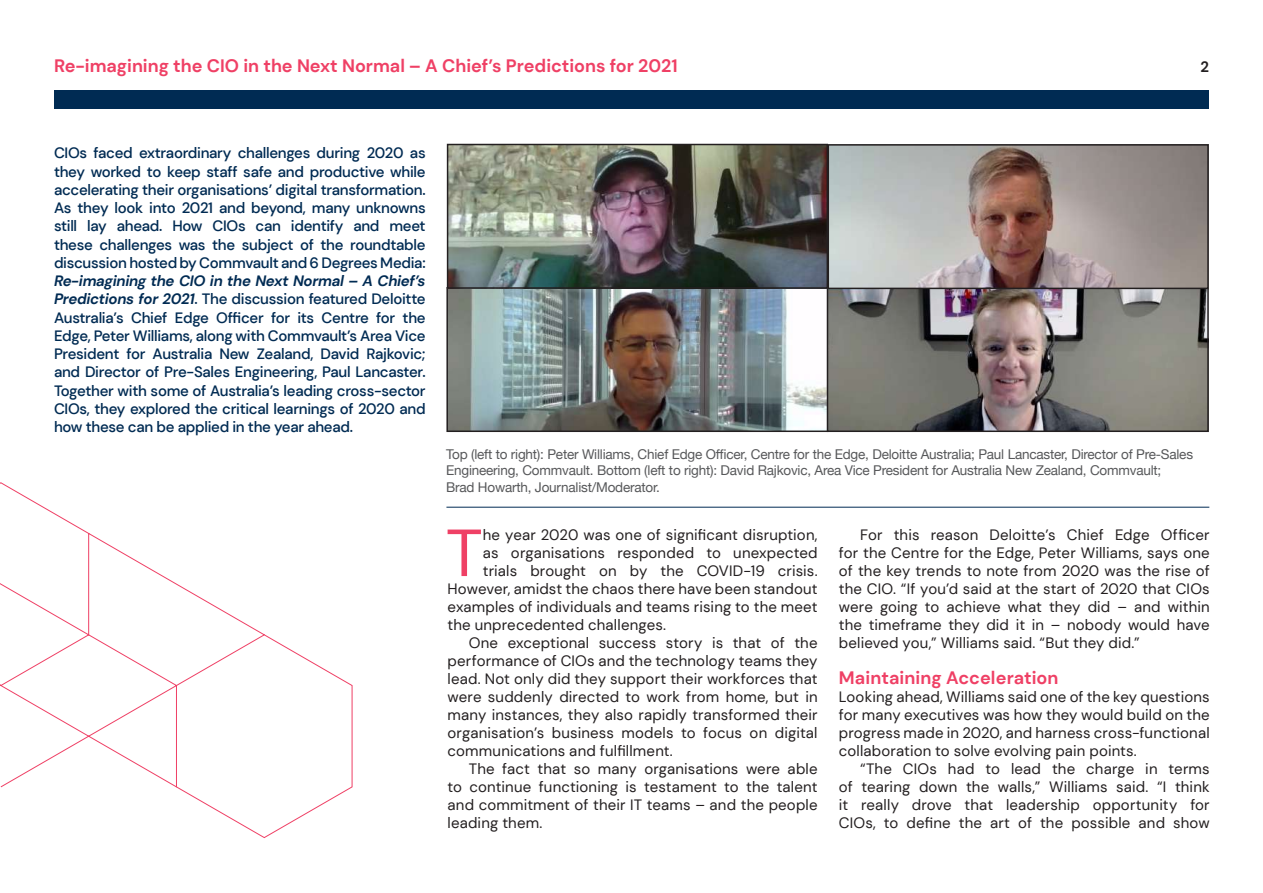
<style>
.page{position:relative;width:1263px;height:893px;background:#fff}
.page>*{position:absolute;margin:0;border:0;box-sizing:border-box;transform-origin:0 0}
.t1{font:66.45px "DM Sans";color:#ef4065}
.t2{font:700 18px "DM Sans";color:#ef4065}
.t3{font:15px/18px "DM Sans";letter-spacing:.01em;color:#231f20;text-align:justify}
.t4{font:500 15px/18.3px "DM Sans";letter-spacing:-.02em;color:#002b53;text-align:justify}
.t5{font:700 15px "DM Sans";color:#231f20}
.t6{font:13.5px/16.5px "Helvetica Neue";letter-spacing:-.015em;color:#57585a}
.s1{font-weight:700;font-style:italic}
</style>
<div class="page">
<div style="left:54px;top:90px;width:1155px;height:18px;background:#002b53"></div>
<img style="left:449px;top:147px;width:757px;height:282px">
<div style="left:446px;top:287px;width:382px;height:145px;border:2px solid #231f20"></div>
<svg style="left:0;top:482px;width:353px;height:356px"></svg>
<div style="left:827px;top:287px;width:382px;height:145px;border:2px solid #231f20"></div>
<div style="left:447px;top:144px;width:381px;height:145px;border:2px solid #231f20"></div>
<div style="left:827px;top:144px;width:382px;height:145px;border:2px solid #231f20"></div>
<hr style="left:446px;top:507px;width:763px;height:1px;background:#002b53">
<p class="t2" style="left:54px;top:54px;width:625px">Re-imagining the CIO in the Next Normal – A Chief’s Predictions for 2021</p>
<p class="t5" style="left:1200px;top:57px;width:10px">2</p>
<p class="t4" style="left:54px;top:144px;width:373px">CIOs faced extraordinary challenges during 2020 as they worked to keep staff safe and productive while accelerating their organisations’ digital transformation.<br>As they look into 2021 and beyond, many unknowns still lay ahead. How CIOs can identify and meet these challenges was the subject of the roundtable discussion hosted by Commvault and 6 Degrees Media:</p>
<p class="t4" style="left:54px;top:272px;width:373px"><span class="s1">Re-imagining the CIO in the Next Normal – A Chief’s Predictions for 2021</span>. The discussion featured Deloitte Australia’s Chief Edge Officer for its Centre for the Edge, Peter Williams, along with Commvault’s Area Vice President for Australia New Zealand, David Rajkovic; and Director of Pre-Sales Engineering, Paul Lancaster.<br>Together with some of Australia’s leading cross-sector CIOs, they explored the critical learnings of 2020 and how these can be applied in the year ahead.</p>
<p class="t6" style="left:446px;top:446px;width:748px">Top (left to right): Peter Williams, Chief Edge Officer, Centre for the Edge, Deloitte Australia; Paul Lancaster, Director of Pre-Sales<br>Engineering, Commvault. Bottom (left to right): David Rajkovic, Area Vice President for Australia New Zealand, Commvault;<br>Brad Howarth, Journalist/Moderator.</p>
<h1 class="t1" style="left:446px;top:512px;width:39px">T</h1>
<p class="t3" style="left:483px;top:526px;width:336px">he year 2020 was one of significant disruption,</p>
<p class="t3" style="left:483px;top:544px;width:336px">as organisations responded to unexpected</p>
<p class="t3" style="left:483px;top:562px;width:336px">trials brought on by the COVID-19 crisis.</p>
<p class="t3" style="left:448px;top:580px;width:371px">However, amidst the chaos there have been standout</p>
<p class="t3" style="left:448px;top:598px;width:372px">examples of individuals and teams rising to the meet</p>
<p class="t3" style="left:448px;top:616px;width:220px">the unprecedented challenges.</p>
<p class="t3" style="left:469px;top:634px;width:350px">One exceptional success story is that of the</p>
<p class="t3" style="left:448px;top:652px;width:372px">performance of CIOs and the technology teams they</p>
<p class="t3" style="left:448px;top:670px;width:372px">lead. Not only did they support their workforces that</p>
<p class="t3" style="left:448px;top:688px;width:372px">were suddenly directed to work from home, but in</p>
<p class="t3" style="left:448px;top:706px;width:372px">many instances, they also rapidly transformed their</p>
<p class="t3" style="left:448px;top:724px;width:372px">organisation’s business models to focus on digital</p>
<p class="t3" style="left:448px;top:742px;width:227px">communications and fulfillment.</p>
<p class="t3" style="left:469px;top:760px;width:350px">The fact that so many organisations were able</p>
<p class="t3" style="left:448px;top:778px;width:372px">to continue functioning is testament to the talent</p>
<p class="t3" style="left:448px;top:796px;width:372px">and commitment of their IT teams – and the people</p>
<p class="t3" style="left:448px;top:814px;width:96px">leading them.</p>
<p class="t3" style="left:839px;top:526px;width:372px;text-indent:21px">For this reason Deloitte’s Chief Edge Officer for the Centre for the Edge, Peter Williams, says one of the key trends to note from 2020 was the rise of the CIO. “If you’d said at the start of 2020 that CIOs were going to achieve what they did – and within the timeframe they did it in – nobody would have believed you,” Williams said. “But they did.”</p>
<p class="t2" style="left:839px;top:666px;width:221px">Maintaining Acceleration</p>
<p class="t3" style="left:839px;top:688px;width:372px">Looking ahead, Williams said one of the key questions for many executives was how they would build on the progress made in 2020, and harness cross-functional collaboration to solve evolving pain points.</p>
<p class="t3" style="left:839px;top:760px;width:372px;text-indent:21px">“The CIOs had to lead the charge in terms of tearing down the walls,” Williams said. “I think it really drove that leadership opportunity for CIOs, to define the art of the possible and show</p>
</div>
